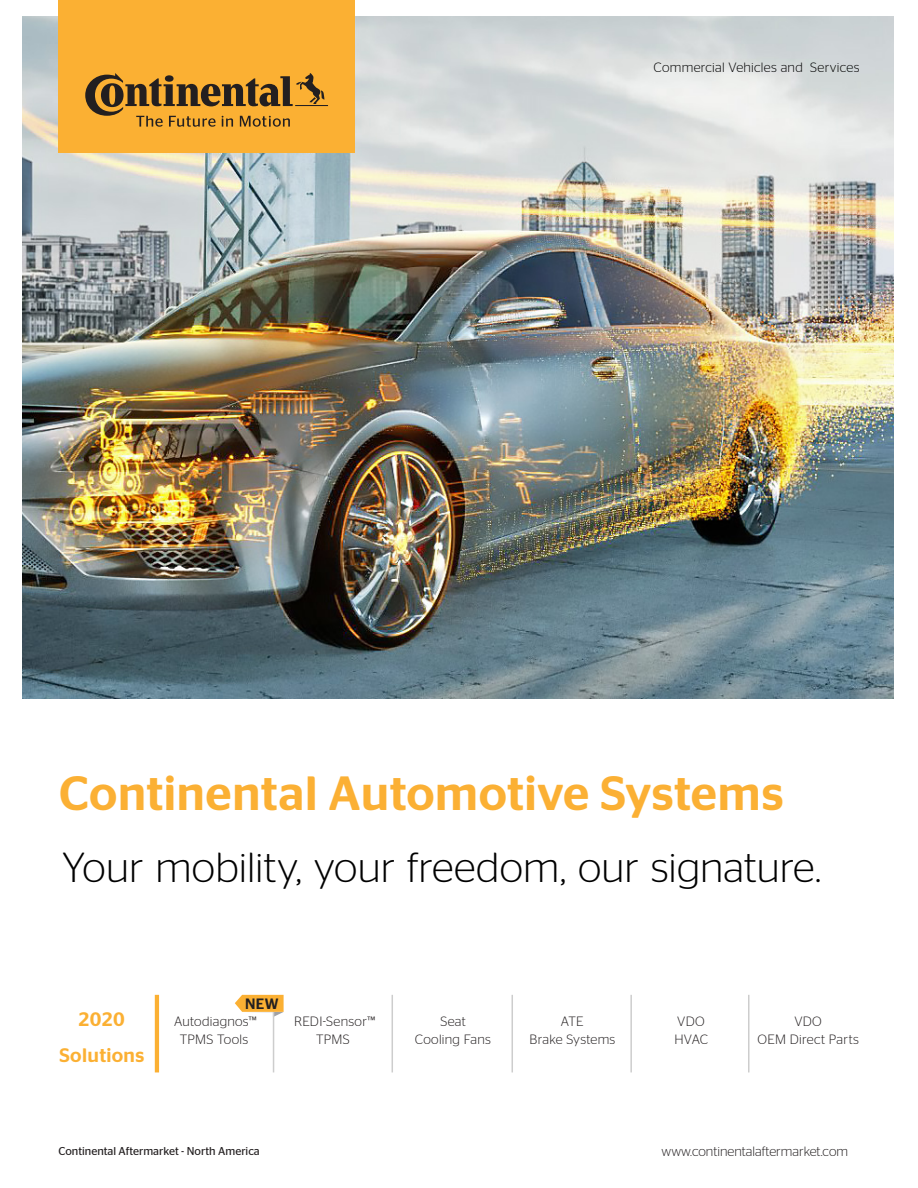
<style>
.page{position:relative;width:918px;height:1188px;background:#fff}
.page>*{position:absolute;margin:0;border:0;box-sizing:border-box;transform-origin:0 0}
.Headline_35pt{font:500 48px "Continental Stag Sans";letter-spacing:.01em;color:#fbb034}
.Headline_35pt-2{font:300 42px "Continental Stag Sans";color:#000}
.Headline_35pt-3{font:500 19.5px "Continental Stag Sans";letter-spacing:.015em;color:#fbb033}
.table_copy{font:500 15px "Continental Stag Sans";color:#231f20}
.Headline_35pt-4{font:300 13.5px/18px "Continental Stag Sans";letter-spacing:.015em;color:#231f20;text-align:center}
.Division_name_URL_9p{font:300 13.5px "Continental Stag Sans";letter-spacing:.02em;color:#000}
.t1{font:11.4px "Continental Stag Sans";color:#231f20}
</style>
<div class="page">
<img style="left:22px;top:17px;width:871px;height:682px">
<div style="left:58px;top:0;width:297px;height:152px;background:#fbb033"></div>
<svg style="left:85px;top:73px;width:243px;height:54px"></svg>
<hr style="left:155px;top:995px;width:4px;height:77px;background:#fbb033">
<hr style="left:273px;top:1006px;width:1px;height:66px;background:#cdcdcd">
<hr style="left:392px;top:995px;width:1px;height:77px;background:#cdcdcd">
<hr style="left:512px;top:995px;width:1px;height:77px;background:#cdcdcd">
<hr style="left:630px;top:995px;width:2px;height:77px;background:#cdcdcd">
<hr style="left:748px;top:995px;width:2px;height:77px;background:#cdcdcd">
<svg style="left:235px;top:995px;width:49px;height:22px"></svg>
<p class="Division_name_URL_9p" style="left:653px;top:60px;width:208px">Commercial Vehicles and Services</p>
<p class="Headline_35pt" style="left:59px;top:766px;width:726px">Continental Automotive Systems</p>
<p class="Headline_35pt-2" style="left:62px;top:844px;width:761px">Your mobility, your freedom, our signature.</p>
<p class="Headline_35pt-3" style="left:78px;top:1008px;width:48px">2020</p>
<p class="Headline_35pt-3" style="left:59px;top:1044px;width:86px">Solutions</p>
<p class="table_copy" style="left:245px;top:995px;width:35px">NEW</p>
<p class="Headline_35pt-4" style="left:174px;top:1012px;width:84px">Autodiagnos™<br>TPMS Tools</p>
<p class="Headline_35pt-4" style="left:294px;top:1012px;width:83px">REDI-Sensor™</p>
<p class="Headline_35pt-4" style="left:316px;top:1030px;width:35px">TPMS</p>
<p class="t1" style="left:58px;top:1144px;width:203px">Continental Aftermarket - North America</p>
<p class="Headline_35pt-4" style="left:440px;top:1012px;width:27px">Seat</p>
<p class="Headline_35pt-4" style="left:415px;top:1030px;width:78px">Cooling Fans</p>
<p class="Headline_35pt-4" style="left:561px;top:1012px;width:24px">ATE</p>
<p class="Headline_35pt-4" style="left:530px;top:1030px;width:87px">Brake Systems</p>
<p class="Headline_35pt-4" style="left:677px;top:1012px;width:29px">VDO</p>
<p class="Headline_35pt-4" style="left:675px;top:1030px;width:35px">HVAC</p>
<p class="Headline_35pt-4" style="left:794px;top:1012px;width:29px">VDO</p>
<p class="Headline_35pt-4" style="left:757px;top:1030px;width:103px">OEM Direct Parts</p>
<p class="Headline_35pt-4" style="left:662px;top:1142px;width:188px">www.continentalaftermarket.com</p>
</div>
